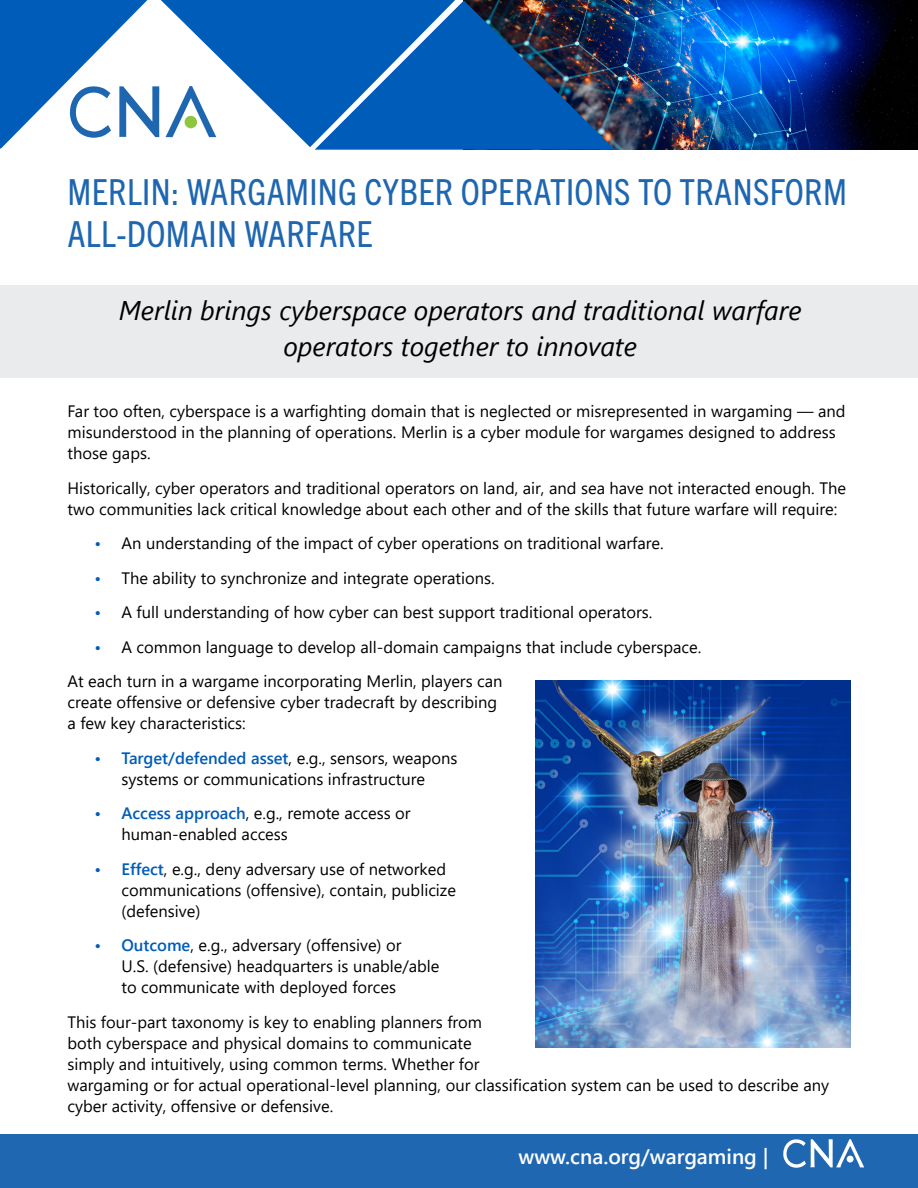
<style>
.page{position:relative;width:918px;height:1188px;background:#fff}
.page>*{position:absolute;margin:0;border:0;box-sizing:border-box;transform-origin:0 0}
.t1{font:condensed 36px/42px "Trade Gothic Next LT Pro";letter-spacing:.01em;color:#1f66b1}
.t2{font:italic 27px/36px "Segoe UI";color:#000;text-align:center}
.t3{font:600 21px "Segoe UI";color:#fff}
.t4{font:16.5px/21px "Segoe UI";color:#000}
.s1{font-weight:600;color:#005cb9}
</style>
<div class="page">
<img style="left:615px;top:0;width:303px;height:150px">
<svg style="left:0;top:0;width:615px;height:150px;fill:#005cb9"></svg>
<svg style="left:70px;top:86px;width:41px;height:52px"></svg>
<svg style="left:119px;top:86px;width:40px;height:51px"></svg>
<svg style="left:165px;top:86px;width:51px;height:51px"></svg>
<div style="left:185px;top:116px;width:12px;height:12px;background:#8dc63f;border-radius:50%"></div>
<div style="left:0;top:285px;width:918px;height:93px;background:#e9ebed"></div>
<div style="left:0;top:1134px;width:918px;height:54px;background:#2067b1"></div>
<svg style="left:783px;top:1139px;width:81px;height:29px"></svg>
<div style="left:847px;top:1156px;width:7px;height:7px;background:#fff;border-radius:50%"></div>
<img style="left:536px;top:681px;width:314px;height:366px">
<h1 class="t1" style="left:68px;top:169px;width:781px">MERLIN: WARGAMING CYBER OPERATIONS TO TRANSFORM<br>ALL-DOMAIN WARFARE</h1>
<h2 class="t2" style="left:119px;top:288px;width:684px">Merlin brings cyberspace operators and traditional warfare operators together to innovate</h2>
<p class="t4" style="left:68px;top:399px;width:780px">Far too often, cyberspace is a warfighting domain that is neglected or misrepresented in wargaming — and misunderstood in the planning of operations. Merlin is a cyber module for wargames designed to address those gaps.</p>
<p class="t4" style="left:68px;top:476px;width:780px">Historically, cyber operators and traditional operators on land, air, and sea have not interacted enough. The two communities lack critical knowledge about each other and of the skills that future warfare will require:</p>
<p class="t4" style="left:94px;top:531px;width:571px"><span class="s1">•</span> An understanding of the impact of cyber operations on traditional warfare.</p>
<p class="t4" style="left:94px;top:566px;width:402px"><span class="s1">•</span> The ability to synchronize and integrate operations.</p>
<p class="t4" style="left:94px;top:600px;width:559px"><span class="s1">•</span> A full understanding of how cyber can best support traditional operators.</p>
<p class="t4" style="left:67px;top:628px;width:635px;line-height:34.5px;text-indent:27px"><span class="s1">•</span> A common language to develop all-domain campaigns that include cyberspace.<br>At each turn in a wargame incorporating Merlin, players can</p>
<p class="t4" style="left:67px;top:690px;width:431px">create offensive or defensive cyber tradecraft by describing a few key characteristics:</p>
<p class="t4" style="left:94px;top:746px;width:364px;text-align:center"><span class="s1">• Target/defended asset</span>, e.g., sensors, weapons systems or communications infrastructure</p>
<p class="t4" style="left:122px;top:801px;width:291px;text-indent:-27px"><span class="s1">• Access approach</span>, e.g., remote access or human‑enabled access</p>
<p class="t4" style="left:122px;top:857px;width:336px;text-indent:-27px"><span class="s1">• Effect</span>, e.g., deny adversary use of networked communications (offensive), contain, publicize (defensive)</p>
<p class="t4" style="left:122px;top:933px;width:320px;text-indent:-27px"><span class="s1">• Outcome</span>, e.g., adversary (offensive) or<br>U.S. (defensive) headquarters is unable/able to communicate with deployed forces</p>
<p class="t4" style="left:68px;top:1010px;width:763px">This four-part taxonomy is key to enabling planners from<br>both cyberspace and physical domains to communicate<br>simply and intuitively, using common terms. Whether for<br>wargaming or for actual operational-level planning, our classification system can be used to describe any cyber activity, offensive or defensive.</p>
<p class="t3" style="left:519px;top:1137px;width:252px">www.cna.org/wargaming |</p>
</div>
